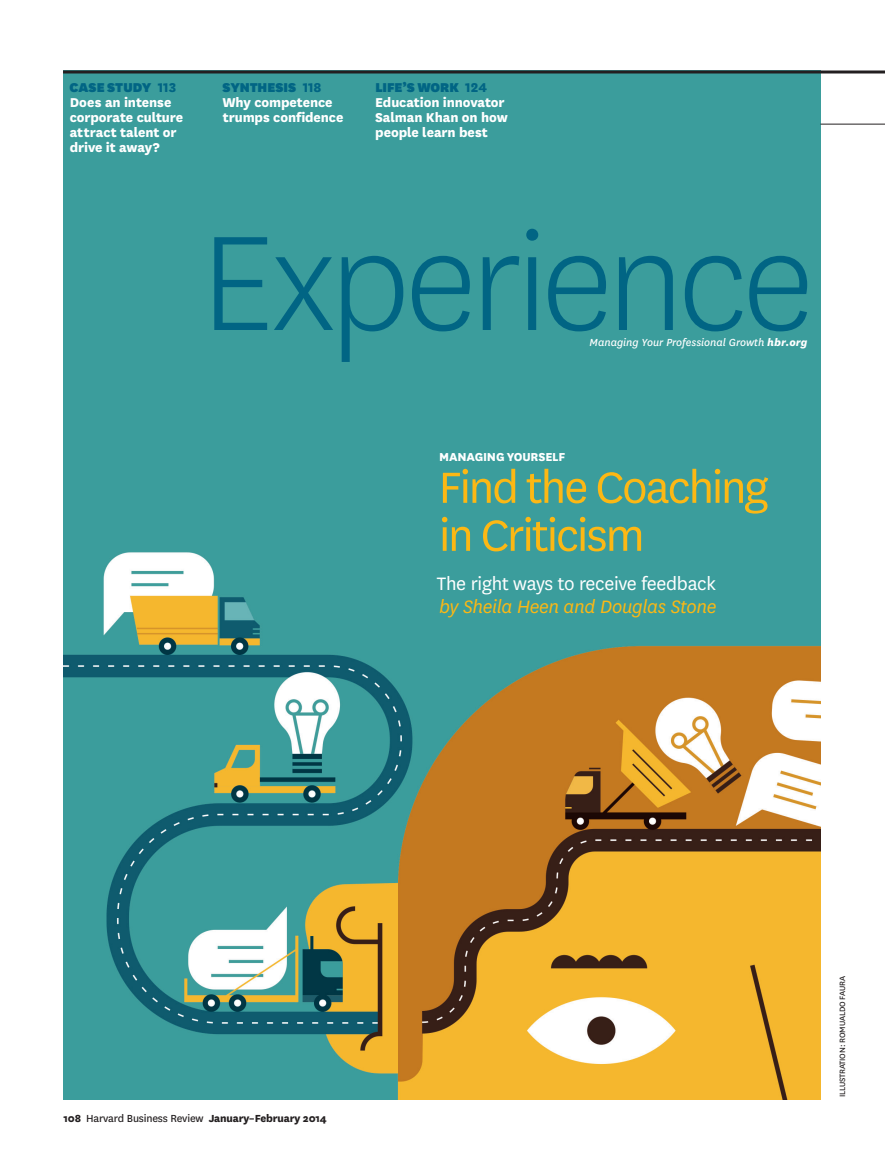
<style>
.page{position:relative;width:885px;height:1161px;background:#fff}
.page>*{position:absolute;margin:0;border:0;box-sizing:border-box;transform-origin:0 0}
.t1{font:300 157.5px "National HBR";letter-spacing:-.04em;color:#016584}
.t2{font:51px/48px "National HBR";letter-spacing:-.04em;color:#fcb814}
.t3{font:21px/22.5px "National HBR";letter-spacing:-.015em;color:#fff}
.t4{font:800 15px/15px "National HBR";letter-spacing:-.005em;color:#fff}
.t5{font:800 13.5px "National HBR";letter-spacing:-.015em;color:#fff}
.t6{font:800 12px "National HBR";letter-spacing:-.015em;color:#231f20}
.t7{font:italic 12px "National HBR";color:#fff}
.t8{font:9px "National HBR";letter-spacing:-.015em;color:#231f20}
.s1{font-weight:900;color:#016584}
.s2{color:#016584}
.s3{font-weight:800}
.s4{font-style:italic;color:#fcb814}
.s5{font-weight:400}
</style>
<div class="page">
<img style="left:63px;top:74px;width:757px;height:1025px">
<hr style="left:820px;top:124px;width:64px;height:1px;background:#231f20">
<svg style="left:63px;top:70px;width:821px;height:4px;background:#2c3f40"></svg>
<p class="t4" style="left:70px;top:78px;width:115px"><span class="s1">CASE STUDY</span> <span class="s2">113<br></span>Does an intense corporate culture attract talent or drive it away?</p>
<p class="t4" style="left:222px;top:78px;width:122px"><span class="s1">SYNTHESIS</span> <span class="s2">118<br></span>Why competence trumps confidence</p>
<p class="t4" style="left:375px;top:78px;width:134px"><span class="s1">LIFE’S WORK</span> <span class="s2">124<br></span>Education innovator<br>Salman Khan on how people learn best</p>
<p class="t1" style="left:200px;top:184px;width:615px">Experience</p>
<p class="t7" style="left:589px;top:335px;width:219px">Managing Your Professional Growth <span class="s3">hbr.org</span></p>
<p class="t5" style="left:439px;top:447px;width:128px">Managing Yourself</p>
<p class="t2" style="left:438px;top:461px;width:332px">Find the Coaching in Criticism</p>
<p class="t3" style="left:437px;top:572px;width:281px">The right ways to receive feedback <span class="s4">by Sheila Heen and Douglas Stone</span></p>
<p class="t6" style="left:64px;top:1109px;width:264px">108 <span class="s5">Harvard Business Review</span> January–February 2014</p>
<p class="t8" style="left:836px;top:1097px;width:123px;rotate:-90deg">Illustrati on: Romualdo Faura</p>
</div>
